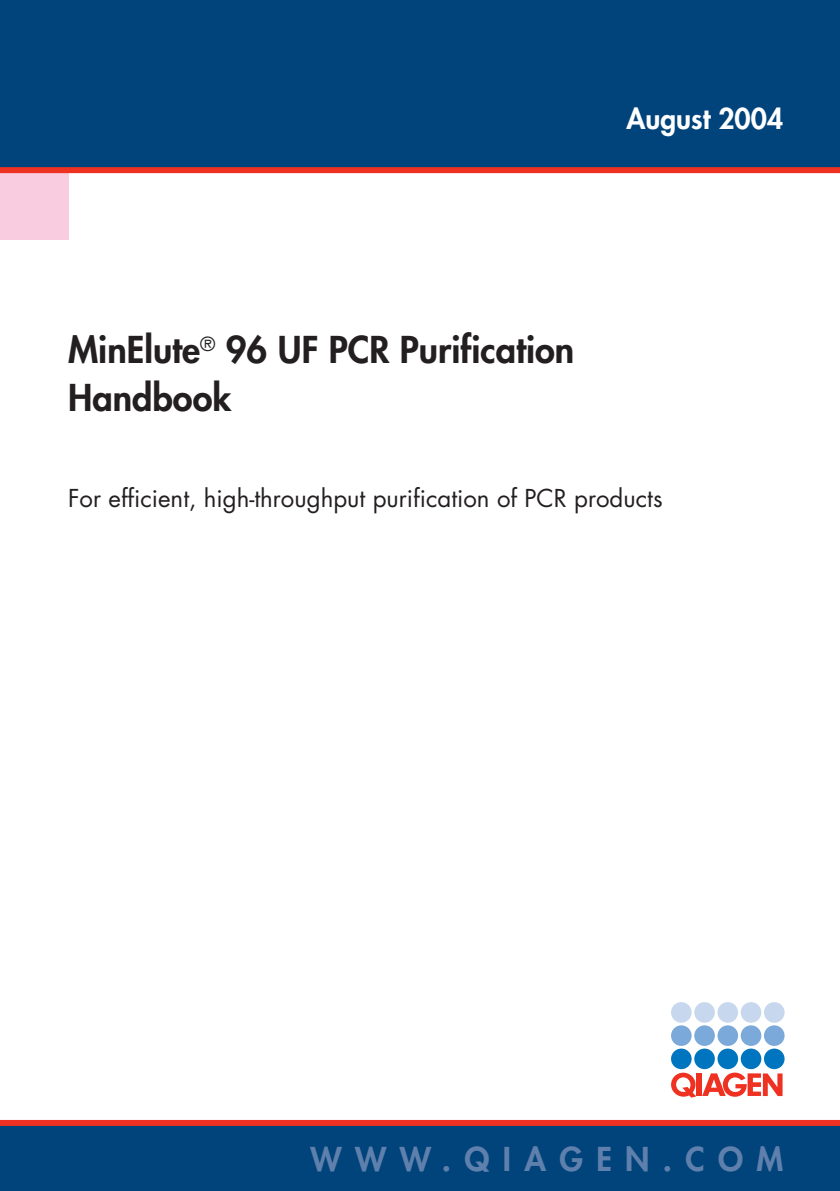
<style>
.page{position:relative;width:840px;height:1191px;background:#fff}
.page>*{position:absolute;margin:0;border:0;box-sizing:border-box;transform-origin:0 0}
.t1{font:800 36px/48px "Futura";color:#231f20}
.t2{font:800 32px "Futura";letter-spacing:.415em;color:#5f80ac}
.t3{font:800 28px "Futura";color:#fff}
.t4{font:24px "Futura";color:#231f20}
</style>
<div class="page">
<div style="left:0;top:172px;width:68px;height:68px;background:#f9ccdf"></div>
<div style="left:0;top:0;width:839px;height:170px;background:#00447b"></div>
<div style="left:0;top:1123px;width:839px;height:68px;background:#00447b"></div>
<div style="left:0;top:1120px;width:839px;height:6px;background:#ef3122"></div>
<div style="left:0;top:167px;width:839px;height:6px;background:#ef3122"></div>
<div style="left:670px;top:1048px;width:21px;height:21px;background:#0075bf;border-radius:50%"></div>
<div style="left:693px;top:1048px;width:21px;height:21px;background:#0075bf;border-radius:50%"></div>
<div style="left:717px;top:1048px;width:20px;height:21px;background:#0075bf;border-radius:50%"></div>
<div style="left:740px;top:1048px;width:20px;height:21px;background:#0075bf;border-radius:50%"></div>
<div style="left:763px;top:1048px;width:21px;height:21px;background:#0075bf;border-radius:50%"></div>
<div style="left:670px;top:1025px;width:21px;height:21px;background:#7ba9d9;border-radius:50%"></div>
<div style="left:693px;top:1025px;width:21px;height:21px;background:#7ba9d9;border-radius:50%"></div>
<div style="left:717px;top:1025px;width:20px;height:21px;background:#7ba9d9;border-radius:50%"></div>
<div style="left:740px;top:1025px;width:20px;height:21px;background:#7ba9d9;border-radius:50%"></div>
<div style="left:763px;top:1025px;width:21px;height:21px;background:#7ba9d9;border-radius:50%"></div>
<div style="left:670px;top:1002px;width:21px;height:20px;background:#c6d7ee;border-radius:50%"></div>
<div style="left:693px;top:1002px;width:21px;height:20px;background:#c6d7ee;border-radius:50%"></div>
<div style="left:717px;top:1002px;width:20px;height:20px;background:#c6d7ee;border-radius:50%"></div>
<div style="left:740px;top:1002px;width:20px;height:20px;background:#c6d7ee;border-radius:50%"></div>
<div style="left:763px;top:1002px;width:21px;height:20px;background:#c6d7ee;border-radius:50%"></div>
<svg style="left:671px;top:1072px;width:111px;height:25px"></svg>
<p class="t3" style="left:626px;top:105px;width:158px">August 2004</p>
<h1 class="t1" style="left:68px;top:328px;width:507px">MinElute<sup>®</sup> 96 UF PCR Purification<br>Handbook</h1>
<p class="t4" style="left:68px;top:487px;width:595px">For efficient, high-throughput purification of PCR products</p>
<h2 class="t2" style="left:310px;top:1143px;width:474px">WWW.QIAGEN.COM</h2>
</div>
